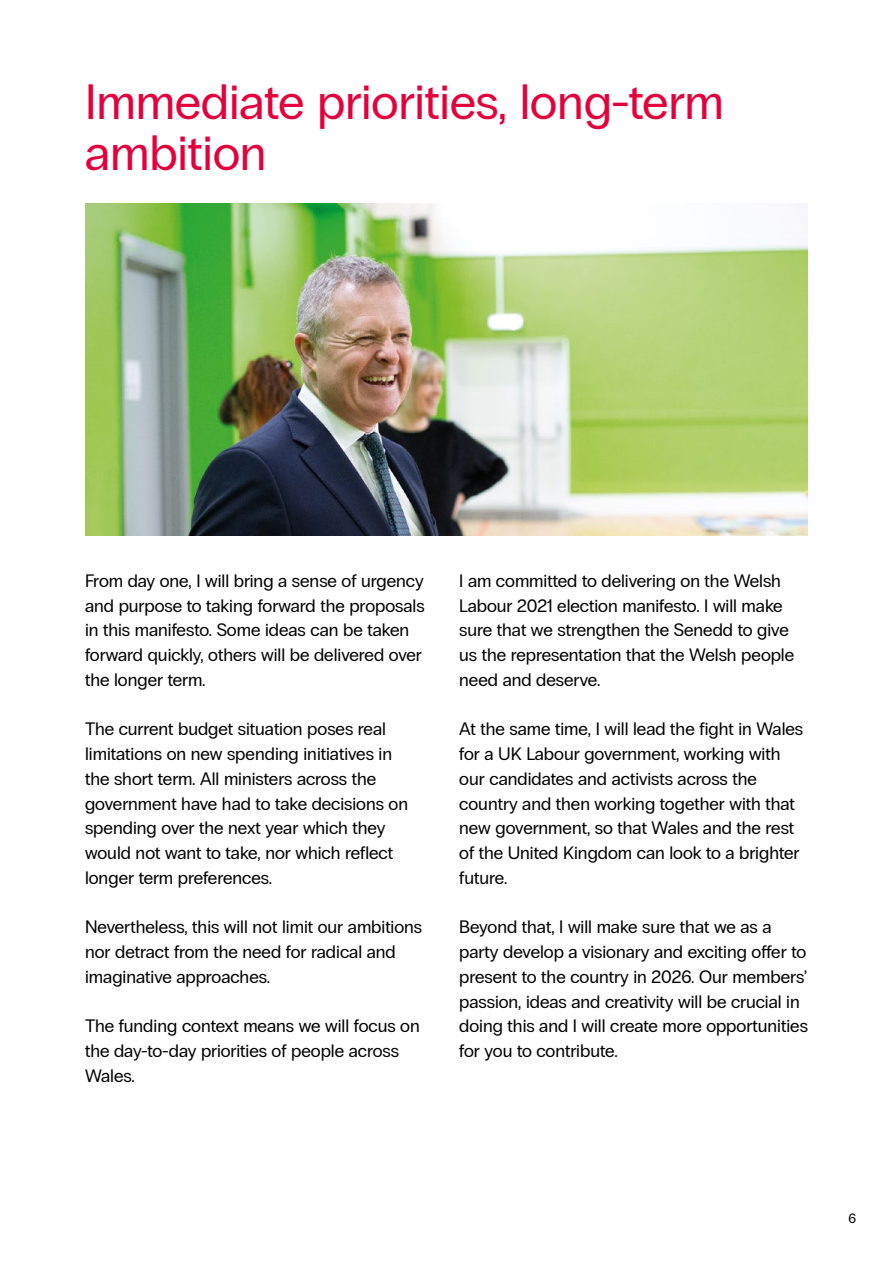
<style>
.page{position:relative;width:893px;height:1263px;background:#fff}
.page>*{position:absolute;margin:0;border:0;box-sizing:border-box;transform-origin:0 0}
.t1{font:49.5px/51px "PP Radio Grotesk";color:#e4003b}
.t2{font:18px/24.8px "PP Radio Grotesk";color:#000}
.t3{font:13.5px "PP Radio Grotesk";color:#000}
</style>
<div class="page">
<img style="left:85px;top:204px;width:723px;height:332px">
<h1 class="t1" style="left:85px;top:77px;width:640px">Immediate priorities, long-term ambition</h1>
<p class="t2" style="left:85px;top:568px;width:341px">From day one, I will bring a sense of urgency and purpose to taking forward the proposals in this manifesto. Some ideas can be taken forward quickly, others will be delivered over the longer term.</p>
<p class="t2" style="left:85px;top:717px;width:325px">The current budget situation poses real limitations on new spending initiatives in the short term. All ministers across the government have had to take decisions on spending over the next year which they would not want to take, nor which reflect longer term preferences.</p>
<p class="t2" style="left:85px;top:915px;width:339px">Nevertheless, this will not limit our ambitions nor detract from the need for radical and imaginative approaches.</p>
<p class="t2" style="left:85px;top:1014px;width:336px">The funding context means we will focus on the day-to-day priorities of people across<br>Wales.</p>
<p class="t2" style="left:459px;top:568px;width:336px">I am committed to delivering on the Welsh Labour 2021 election manifesto. I will make sure that we strengthen the Senedd to give us the representation that the Welsh people need and deserve.</p>
<p class="t2" style="left:459px;top:717px;width:345px">At the same time, I will lead the fight in Wales for a UK Labour government, working with our candidates and activists across the country and then working together with that new government, so that Wales and the rest of the United Kingdom can look to a brighter future.</p>
<p class="t2" style="left:459px;top:915px;width:350px">Beyond that, I will make sure that we as a party develop a visionary and exciting offer to present to the country in 2026. Our members’ passion, ideas and creativity will be crucial in doing this and I will create more opportunities for you to contribute.</p>
<p class="t3" style="left:848px;top:1211px;width:9px">6</p>
</div>
